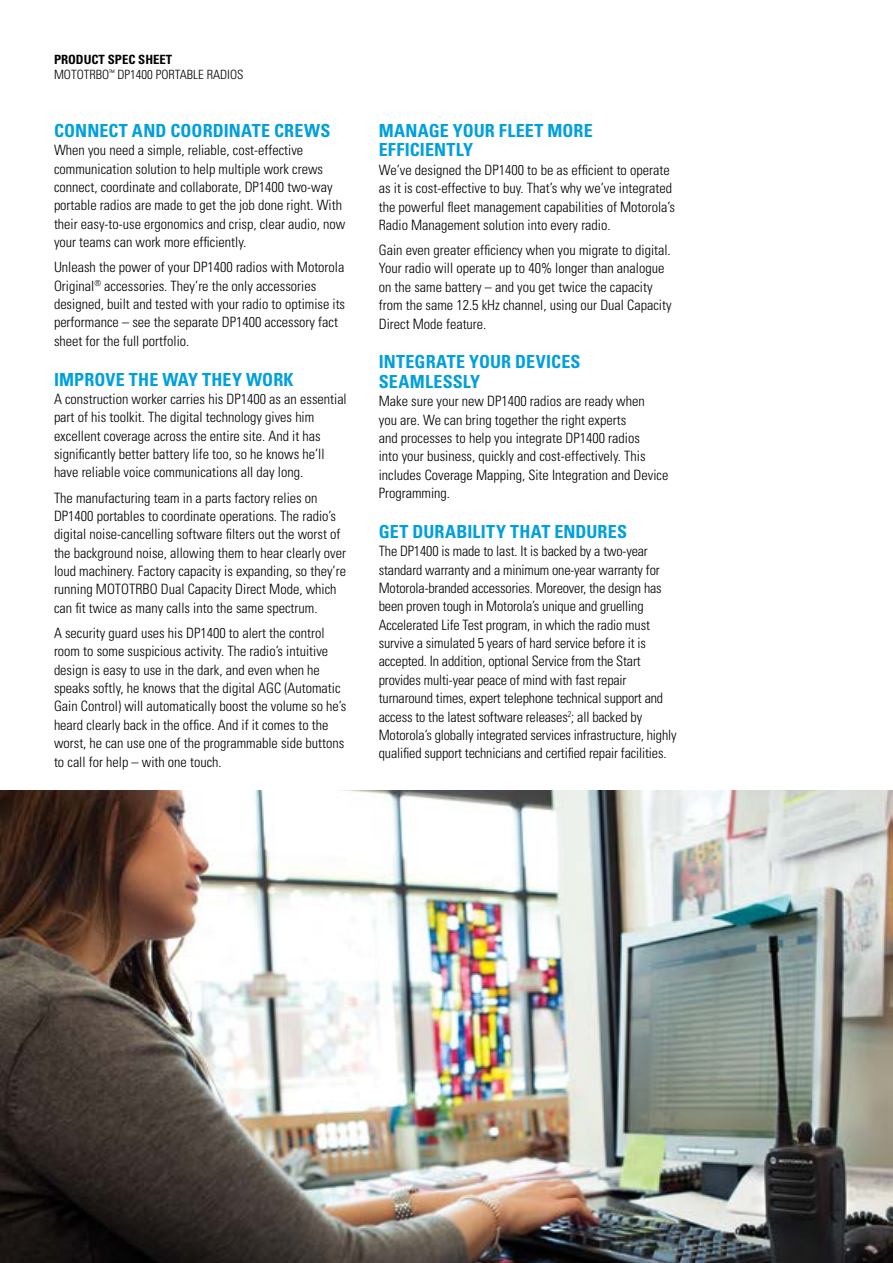
<style>
.page{position:relative;width:893px;height:1263px;background:#fff}
.page>*{position:absolute;margin:0;border:0;box-sizing:border-box;transform-origin:0 0}
.t1{font:700 condensed 18px/19.5px "Univers";letter-spacing:.005em;color:#00a0dd}
.t2{font:300 condensed 14.25px/18.3px "Univers";color:#000}
.t3{font:300 condensed 12.75px/15.3px "Univers";color:#000}
.s1{font-weight:700}
</style>
<div class="page">
<img style="left:0;top:791px;width:893px;height:472px">
<p class="t3" style="left:54px;top:53px;width:191px"><span class="s1">PRODUCT SPEC SHEET<br></span>MOTOTRBO<sup>™</sup> DP1400 PORTABLE RADIOS</p>
<p class="t1" style="left:54px;top:121px;width:278px">CONNECT AND COORDINATE CREWS</p>
<p class="t2" style="left:54px;top:142px;width:293px">When you need a simple, reliable, cost-effective communication solution to help multiple work crews connect, coordinate and collaborate, DP1400 two-way portable radios are made to get the job done right. With their easy-to-use ergonomics and crisp, clear audio, now your teams can work more efficiently.</p>
<p class="t2" style="left:54px;top:259px;width:293px">Unleash the power of your DP1400 radios with Motorola Original<sup>®</sup> accessories. They’re the only accessories designed, built and tested with your radio to optimise its performance – see the separate DP1400 accessory fact sheet for the full portfolio.</p>
<p class="t1" style="left:54px;top:370px;width:241px">IMPROVE THE WAY THEY WORK</p>
<p class="t2" style="left:54px;top:391px;width:294px">A construction worker carries his DP1400 as an essential part of his toolkit. The digital technology gives him excellent coverage across the entire site. And it has significantly better battery life too, so he knows he’ll have reliable voice communications all day long.</p>
<p class="t2" style="left:54px;top:489px;width:294px">The manufacturing team in a parts factory relies on DP1400 portables to coordinate operations. The radio’s digital noise-cancelling software filters out the worst of the background noise, allowing them to hear clearly over loud machinery. Factory capacity is expanding, so they’re running MOTOTRBO Dual Capacity Direct Mode, which can fit twice as many calls into the same spectrum.</p>
<p class="t2" style="left:54px;top:625px;width:294px">A security guard uses his DP1400 to alert the control room to some suspicious activity. The radio’s intuitive design is easy to use in the dark, and even when he speaks softly, he knows that the digital AGC (Automatic Gain Control) will automatically boost the volume so he’s heard clearly back in the office. And if it comes to the worst, he can use one of the programmable side buttons to call for help – with one touch.</p>
<p class="t1" style="left:379px;top:121px;width:215px">MANAGE YOUR FLEET MORE<br>EFFICIENTLY</p>
<p class="t2" style="left:379px;top:162px;width:298px">We’ve designed the DP1400 to be as efficient to operate as it is cost-effective to buy. That’s why we’ve integrated the powerful fleet management capabilities of Motorola’s Radio Management solution into every radio.</p>
<p class="t2" style="left:379px;top:242px;width:294px">Gain even greater efficiency when you migrate to digital.<br>Your radio will operate up to 40% longer than analogue on the same battery – and you get twice the capacity from the same 12.5 kHz channel, using our Dual Capacity Direct Mode feature.</p>
<p class="t1" style="left:379px;top:352px;width:203px">INTEGRATE YOUR DEVICES<br>SEAMLESSLY</p>
<p class="t2" style="left:379px;top:393px;width:291px">Make sure your new DP1400 radios are ready when<br>you are. We can bring together the right experts<br>and processes to help you integrate DP1400 radios<br>into your business, quickly and cost-effectively. This includes Coverage Mapping, Site Integration and Device Programming.</p>
<p class="t1" style="left:379px;top:522px;width:250px">GET DURABILITY THAT ENDURES</p>
<p class="t2" style="left:379px;top:543px;width:299px">The DP1400 is made to last. It is backed by a two-year standard warranty and a minimum one-year warranty for Motorola-branded accessories. Moreover, the design has been proven tough in Motorola’s unique and gruelling Accelerated Life Test program, in which the radio must survive a simulated 5 years of hard service before it is accepted. In addition, optional Service from the Start provides multi-year peace of mind with fast repair turnaround times, expert telephone technical support and access to the latest software releases<sup>2</sup>; all backed by Motorola’s globally integrated services infrastructure, highly qualified support technicians and certified repair facilities.</p>
</div>
